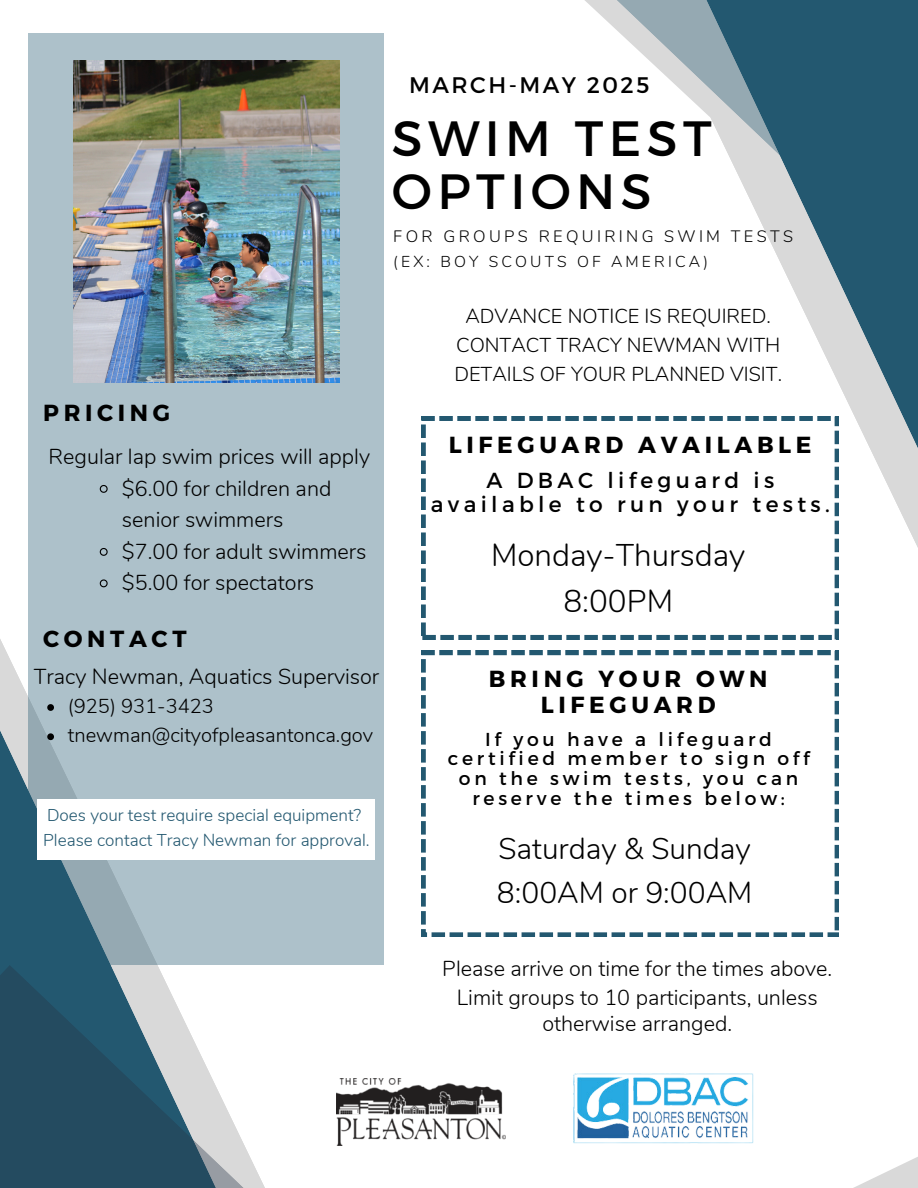
<style>
.page{position:relative;width:918px;height:1188px;background:#fff}
.page>*{position:absolute;margin:0;border:0;box-sizing:border-box;transform-origin:0 0}
.t1{font:49.5px/52.8px "Montserrat";letter-spacing:.11em;color:#000}
.t2{font:300 31.35px/46.2px "Nunito";color:#000;text-align:center}
.t3{font:300 29.85px/43.8px "Nunito";color:#000}
.t4{font:700 23.25px/25.3px "Montserrat";letter-spacing:.2em;color:#000;text-align:center}
.t5{font:22.5px "Montserrat";letter-spacing:.11em;color:#000}
.t6{font:21.75px/23.4px "Montserrat";letter-spacing:.2em;color:#000;text-align:center}
.t7{font:300 21.6px/31.5px "Nunito";color:#000}
.t8{font:300 20.1px/29.2px "Nunito";color:#000;text-align:center}
.t9{font:18.75px/19.6px "Montserrat";letter-spacing:.2em;color:#000;text-align:center}
.t10{font:300 17.1px "Nunito";color:#235870}
.t11{font:300 16.5px "Nunito";letter-spacing:.2em;color:#000}
.t12{font:300 15.75px "Nunito";letter-spacing:.2em;color:#000}
</style>
<div class="page">
<svg style="left:585px;top:0;width:333px;height:548px"></svg>
<div style="left:29px;top:33px;width:355px;height:932px;background:#adc1ca"></div>
<svg style="left:0;top:677px;width:261px;height:288px"></svg>
<svg style="left:0;top:965px;width:265px;height:223px"></svg>
<img style="left:73px;top:61px;width:267px;height:321px">
<img style="left:573px;top:1073px;width:181px;height:71px">
<div style="left:38px;top:799px;width:337px;height:60px;background:#fff"></div>
<img style="left:337px;top:1079px;width:169px;height:66px">
<svg style="left:421px;top:416px;width:418px;height:223px"></svg>
<svg style="left:47px;top:704px;width:7px;height:7px"></svg>
<svg style="left:47px;top:733px;width:7px;height:7px"></svg>
<svg style="left:99px;top:485px;width:9px;height:8px"></svg>
<svg style="left:99px;top:548px;width:9px;height:8px"></svg>
<svg style="left:99px;top:579px;width:9px;height:9px"></svg>
<svg style="left:421px;top:651px;width:418px;height:285px"></svg>
<h3 class="t4" style="left:43px;top:399px;width:128px">PRICING</h3>
<h5 class="t7" style="left:49px;top:441px;width:323px">Regular lap swim prices will apply</h5>
<p class="t7" style="left:122px;top:473px;width:211px">$6.00 for children and senior swimmers</p>
<p class="t7" style="left:122px;top:536px;width:246px">$7.00 for adult swimmers</p>
<p class="t7" style="left:122px;top:567px;width:194px">$5.00 for spectators</p>
<h3 class="t4" style="left:43px;top:625px;width:145px">CONTACT</h3>
<h6 class="t7" style="left:34px;top:661px;width:347px">Tracy Newman, Aquatics Supervisor</h6>
<h3 class="t8" style="left:68px;top:692px;width:148px">(925) 931-3423</h3>
<h5 class="t8" style="left:68px;top:721px;width:307px">tnewman@cityofpleasantonca.gov</h5>
<h4 class="t10" style="left:47px;top:804px;width:316px">Does your test require special equipment?</h4>
<h1 class="t10" style="left:43px;top:829px;width:328px">Please contact Tracy Newman for approval.</h1>
<h2 class="t5" style="left:409px;top:70px;width:242px">MARCH-MAY 2025</h2>
<p class="t1" style="left:392px;top:110px;width:321px">SWIM TEST<br>OPTIONS</p>
<p class="t11" style="left:393px;top:225px;width:401px">FOR GROUPS REQUIRING SWIM TESTS</p>
<h5 class="t12" style="left:393px;top:251px;width:316px">(EX: BOY SCOUTS OF AMERICA)</h5>
<p class="t8" style="left:454px;top:302px;width:329px">ADVANCE NOTICE IS REQUIRED.<br>CONTACT TRACY NEWMAN WITH<br>DETAILS OF YOUR PLANNED VISIT.</p>
<p class="t4" style="left:449px;top:431px;width:364px">LIFEGUARD AVAILABLE</p>
<p class="t6" style="left:431px;top:468px;width:401px">A DBAC lifeguard is available to run your tests.</p>
<p class="t2" style="left:491px;top:533px;width:256px">Monday-Thursday<br>8:00PM</p>
<h2 class="t4" style="left:489px;top:665px;width:280px">BRING YOUR OWN<br>LIFEGUARD</h2>
<h3 class="t9" style="left:448px;top:728px;width:363px">If you have a lifeguard certified member to sign off on the swim tests, you can reserve the times below:</h3>
<p class="t3" style="left:497px;top:827px;width:257px">Saturday &amp; Sunday<br>8:00AM or 9:00AM</p>
<p class="t7" style="left:442px;top:954px;width:392px;line-height:29.2px;text-align:center">Please arrive on time for the times above.<br>Limit groups to 10 participants, unless</p>
<p class="t7" style="left:542px;top:1008px;width:191px">otherwise arranged.</p>
</div>
